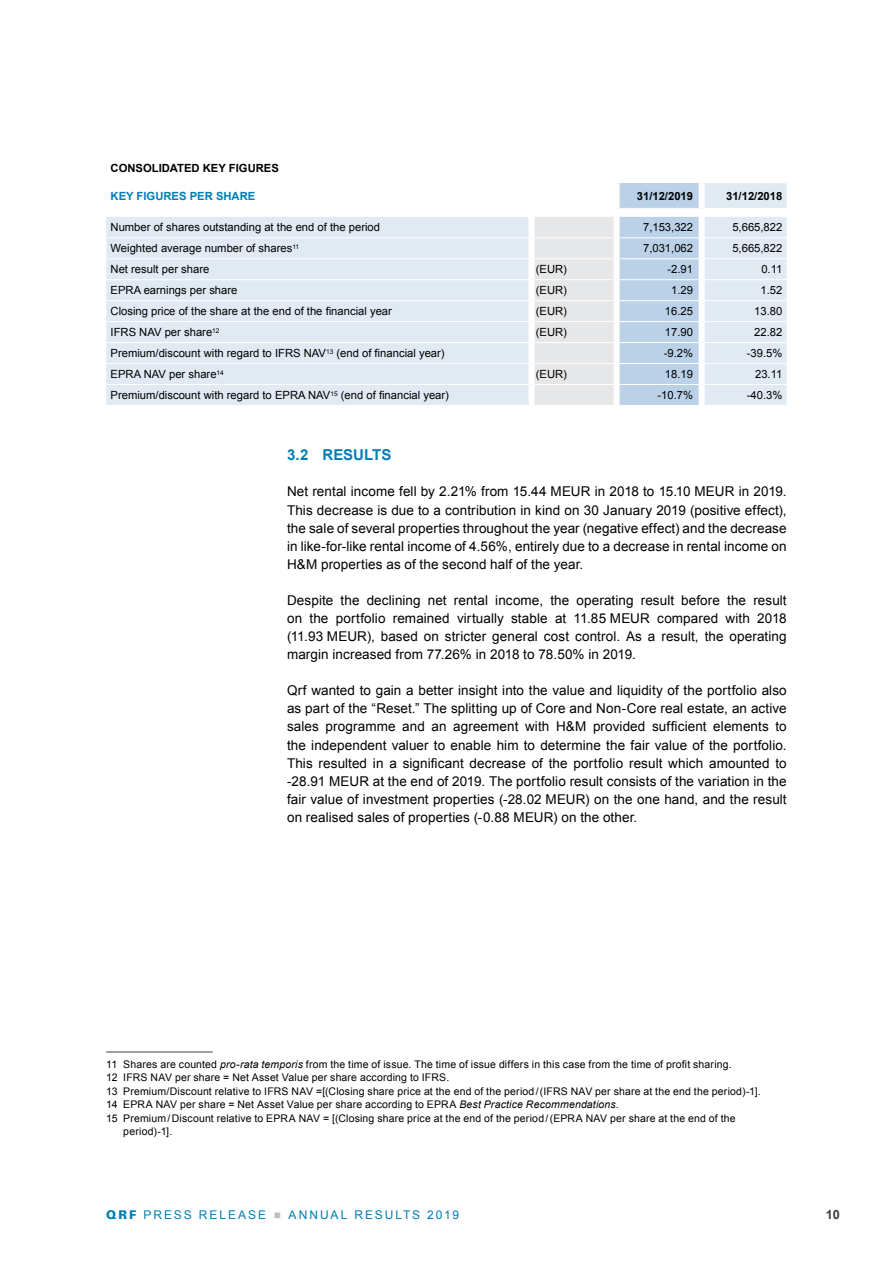
<style>
.page{position:relative;width:893px;height:1263px;background:#fff}
.page>*{position:absolute;margin:0;border:0;box-sizing:border-box;transform-origin:0 0}
.t1{font:700 15px "Arial";letter-spacing:.005em;color:#007db7}
.t2{font:13.5px/18.1px "Arial";letter-spacing:.01em;color:#000;text-align:justify}
.t3{font:700 12.75px "Arial";color:#414042}
.t4{font:12px "Arial";letter-spacing:.165em;color:#007db7}
.t5{font:11.25px "Arial";color:#000}
.t6{font:700 11.25px "Arial";color:#000}
.t7{font:700 11.25px "Arial";color:#007db7}
.t8{font:10.5px "Arial";letter-spacing:.015em;color:#000}
.s1{font-style:italic}
.s2{font-family:"Univers LT Std";font-weight:900}
.s3{color:#bcbec0}
</style>
<div class="page">
<svg style="left:106px;top:183px;width:681px;height:222px;fill:#e1eaf3"></svg>
<svg style="left:534px;top:217px;width:253px;height:188px;background:#d6e1eb"></svg>
<div style="left:528px;top:209px;width:6px;height:8px;background:#fff"></div>
<div style="left:528px;top:217px;width:6px;height:20px;background:#fff"></div>
<div style="left:614px;top:217px;width:6px;height:20px;background:#fff"></div>
<div style="left:528px;top:238px;width:6px;height:20px;background:#fff"></div>
<div style="left:614px;top:238px;width:6px;height:20px;background:#fff"></div>
<div style="left:528px;top:259px;width:6px;height:20px;background:#fff"></div>
<div style="left:614px;top:259px;width:6px;height:20px;background:#fff"></div>
<div style="left:528px;top:280px;width:6px;height:20px;background:#fff"></div>
<div style="left:614px;top:280px;width:6px;height:20px;background:#fff"></div>
<div style="left:614px;top:301px;width:6px;height:20px;background:#fff"></div>
<div style="left:614px;top:322px;width:6px;height:20px;background:#fff"></div>
<div style="left:614px;top:343px;width:6px;height:20px;background:#fff"></div>
<div style="left:614px;top:364px;width:6px;height:20px;background:#fff"></div>
<div style="left:614px;top:385px;width:6px;height:20px;background:#fff"></div>
<hr style="left:106px;top:237px;width:425px;height:1px;background:#fff">
<hr style="left:531px;top:237px;width:86px;height:1px;background:#fff">
<hr style="left:617px;top:237px;width:82px;height:1px;background:#fff">
<hr style="left:705px;top:237px;width:82px;height:1px;background:#fff">
<hr style="left:106px;top:258px;width:425px;height:1px;background:#fff">
<hr style="left:531px;top:258px;width:86px;height:1px;background:#fff">
<hr style="left:617px;top:258px;width:82px;height:1px;background:#fff">
<hr style="left:705px;top:258px;width:82px;height:1px;background:#fff">
<hr style="left:106px;top:279px;width:425px;height:1px;background:#fff">
<hr style="left:531px;top:279px;width:86px;height:1px;background:#fff">
<hr style="left:617px;top:279px;width:82px;height:1px;background:#fff">
<hr style="left:705px;top:279px;width:82px;height:1px;background:#fff">
<hr style="left:106px;top:300px;width:425px;height:1px;background:#fff">
<hr style="left:617px;top:300px;width:82px;height:1px;background:#fff">
<hr style="left:705px;top:300px;width:82px;height:1px;background:#fff">
<hr style="left:106px;top:321px;width:422px;height:1px;background:#fff">
<hr style="left:534px;top:321px;width:83px;height:1px;background:#fff">
<hr style="left:617px;top:321px;width:82px;height:1px;background:#fff">
<hr style="left:705px;top:321px;width:82px;height:1px;background:#fff">
<hr style="left:106px;top:342px;width:422px;height:1px;background:#fff">
<hr style="left:534px;top:342px;width:83px;height:1px;background:#fff">
<hr style="left:617px;top:342px;width:82px;height:1px;background:#fff">
<hr style="left:705px;top:342px;width:82px;height:1px;background:#fff">
<hr style="left:106px;top:363px;width:422px;height:1px;background:#fff">
<hr style="left:534px;top:363px;width:83px;height:1px;background:#fff">
<hr style="left:617px;top:363px;width:82px;height:1px;background:#fff">
<hr style="left:705px;top:363px;width:82px;height:1px;background:#fff">
<hr style="left:106px;top:384px;width:422px;height:1px;background:#fff">
<hr style="left:534px;top:384px;width:83px;height:1px;background:#fff">
<hr style="left:617px;top:384px;width:82px;height:1px;background:#fff">
<hr style="left:705px;top:384px;width:82px;height:1px;background:#fff">
<hr style="left:106px;top:208px;width:425px;height:1px;background:#fff">
<hr style="left:531px;top:208px;width:83px;height:1px;background:#fff">
<hr style="left:620px;top:208px;width:79px;height:1px;background:#fff">
<hr style="left:705px;top:208px;width:85px;height:1px;background:#fff">
<div style="left:784px;top:209px;width:6px;height:8px;background:#fff"></div>
<div style="left:699px;top:217px;width:6px;height:21px;background:#fff"></div>
<div style="left:699px;top:238px;width:6px;height:21px;background:#fff"></div>
<div style="left:699px;top:259px;width:6px;height:21px;background:#fff"></div>
<div style="left:699px;top:280px;width:6px;height:21px;background:#fff"></div>
<div style="left:699px;top:301px;width:6px;height:21px;background:#fff"></div>
<div style="left:699px;top:322px;width:6px;height:21px;background:#fff"></div>
<div style="left:699px;top:343px;width:6px;height:20px;background:#fff"></div>
<div style="left:699px;top:363px;width:6px;height:21px;background:#fff"></div>
<div style="left:699px;top:384px;width:6px;height:21px;background:#fff"></div>
<div style="left:614px;top:183px;width:6px;height:25px;background:#fff"></div>
<div style="left:614px;top:208px;width:6px;height:9px;background:#fff"></div>
<div style="left:699px;top:183px;width:6px;height:25px;background:#fff"></div>
<div style="left:699px;top:208px;width:6px;height:9px;background:#fff"></div>
<hr style="left:531px;top:300px;width:86px;height:1px;background:#fff">
<div style="left:528px;top:301px;width:6px;height:21px;background:#fff"></div>
<div style="left:528px;top:322px;width:6px;height:21px;background:#fff"></div>
<div style="left:528px;top:343px;width:6px;height:20px;background:#fff"></div>
<div style="left:528px;top:363px;width:6px;height:21px;background:#fff"></div>
<div style="left:528px;top:384px;width:6px;height:21px;background:#fff"></div>
<hr style="left:106px;top:1052px;width:107px;height:1px;background:#414042">
<p class="t6" style="left:111px;top:161px;width:170px">CONSOLIDATED KEY FIGURES</p>
<p class="t7" style="left:111px;top:188px;width:146px">KEY FIGURES PER SHARE</p>
<p class="t6" style="left:637px;top:188px;width:58px">31/12/2019</p>
<p class="t6" style="left:726px;top:188px;width:58px">31/12/2018</p>
<p class="t5" style="left:111px;top:220px;width:271px">Number of shares outstanding at the end of the period</p>
<p class="t5" style="left:643px;top:220px;width:52px">7,153,322</p>
<p class="t5" style="left:732px;top:220px;width:52px">5,665,822</p>
<p class="t5" style="left:111px;top:241px;width:190px">Weighted average number of shares<sup>11</sup></p>
<p class="t5" style="left:643px;top:241px;width:52px">7,031,062</p>
<p class="t5" style="left:732px;top:241px;width:52px">5,665,822</p>
<p class="t5" style="left:111px;top:262px;width:100px">Net result per share</p>
<p class="t5" style="left:536px;top:262px;width:33px">(EUR)</p>
<p class="t5" style="left:667px;top:262px;width:27px">-2.91</p>
<p class="t5" style="left:761px;top:262px;width:23px">0.11</p>
<p class="t5" style="left:111px;top:283px;width:128px">EPRA earnings per share</p>
<p class="t5" style="left:536px;top:283px;width:33px">(EUR)</p>
<p class="t5" style="left:671px;top:283px;width:23px">1.29</p>
<p class="t5" style="left:760px;top:283px;width:23px">1.52</p>
<p class="t5" style="left:111px;top:304px;width:283px">Closing price of the share at the end of the financial year</p>
<p class="t5" style="left:536px;top:304px;width:33px">(EUR)</p>
<p class="t5" style="left:665px;top:304px;width:30px">16.25</p>
<p class="t5" style="left:754px;top:304px;width:30px">13.80</p>
<p class="t5" style="left:111px;top:325px;width:110px">IFRS NAV per share<sup>12</sup></p>
<p class="t5" style="left:536px;top:325px;width:33px">(EUR)</p>
<p class="t5" style="left:665px;top:325px;width:30px">17.90</p>
<p class="t5" style="left:754px;top:325px;width:30px">22.82</p>
<p class="t5" style="left:111px;top:346px;width:336px">Premium/discount with regard to IFRS NAV<sup>13</sup> (end of financial year)</p>
<p class="t5" style="left:664px;top:346px;width:31px">-9.2%</p>
<p class="t5" style="left:747px;top:346px;width:37px">-39.5%</p>
<p class="t5" style="left:111px;top:367px;width:115px">EPRA NAV per share<sup>14</sup></p>
<p class="t5" style="left:536px;top:367px;width:33px">(EUR)</p>
<p class="t5" style="left:665px;top:367px;width:30px">18.19</p>
<p class="t5" style="left:755px;top:367px;width:29px">23.11</p>
<p class="t5" style="left:111px;top:388px;width:340px">Premium/discount with regard to EPRA NAV<sup>15</sup> (end of financial year)</p>
<p class="t5" style="left:657px;top:388px;width:37px">-10.7%</p>
<p class="t5" style="left:747px;top:388px;width:37px">-40.3%</p>
<p class="t1" style="left:287px;top:445px;width:106px">3.2 RESULTS</p>
<p class="t2" style="left:287px;top:483px;width:501px">Net rental income fell by 2.21% from 15.44 MEUR in 2018 to 15.10 MEUR in 2019.<br>This decrease is due to a contribution in kind on 30 January 2019 (positive effect), the sale of several properties throughout the year (negative effect) and the decrease in like-for-like rental income of 4.56%, entirely due to a decrease in rental income on H&amp;M properties as of the second half of the year.</p>
<p class="t2" style="left:287px;top:591px;width:501px">Despite the declining net rental income, the operating result before the result on the portfolio remained virtually stable at 11.85 MEUR compared with 2018 (11.93 MEUR), based on stricter general cost control. As a result, the operating margin increased from 77.26% in 2018 to 78.50% in 2019.</p>
<p class="t2" style="left:287px;top:682px;width:501px">Qrf wanted to gain a better insight into the value and liquidity of the portfolio also as part of the “Reset.” The splitting up of Core and Non-Core real estate, an active sales programme and an agreement with H&amp;M provided sufficient elements to the independent valuer to enable him to determine the fair value of the portfolio.<br>This resulted in a significant decrease of the portfolio result which amounted to -28.91 MEUR at the end of 2019. The portfolio result consists of the variation in the fair value of investment properties (-28.02 MEUR) on the one hand, and the result on realised sales of properties (-0.88 MEUR) on the other.</p>
<p class="t8" style="left:106px;top:1057px;width:627px">11 Shares are counted <span class="s1">pro-rata temporis</span> from the time of issue. The time of issue differs in this case from the time of profit sharing.</p>
<p class="t8" style="left:106px;top:1071px;width:344px">12 IFRS NAV per share = Net Asset Value per share according to IFRS.</p>
<p class="t8" style="left:106px;top:1084px;width:656px">13 Premium/Discount relative to IFRS NAV =[(Closing share price at the end of the period/(IFRS NAV per share at the end the period)-1].</p>
<p class="t8" style="left:106px;top:1098px;width:514px">14 EPRA NAV per share = Net Asset Value per share according to EPRA <span class="s1">Best Practice Recommendations.</span></p>
<p class="t8" style="left:106px;top:1111px;width:631px">15 Premium/Discount relative to EPRA NAV = [(Closing share price at the end of the period/(EPRA NAV per share at the end of the</p>
<p class="t8" style="left:123px;top:1125px;width:50px">period)-1].</p>
<p class="t4" style="left:106px;top:1207px;width:354px"><span class="s2">Qrf</span> PRESS RELEASE <span class="s3">◼</span> ANNUAL RESULTS 2019</p>
<p class="t3" style="left:826px;top:1206px;width:15px">10</p>
</div>
